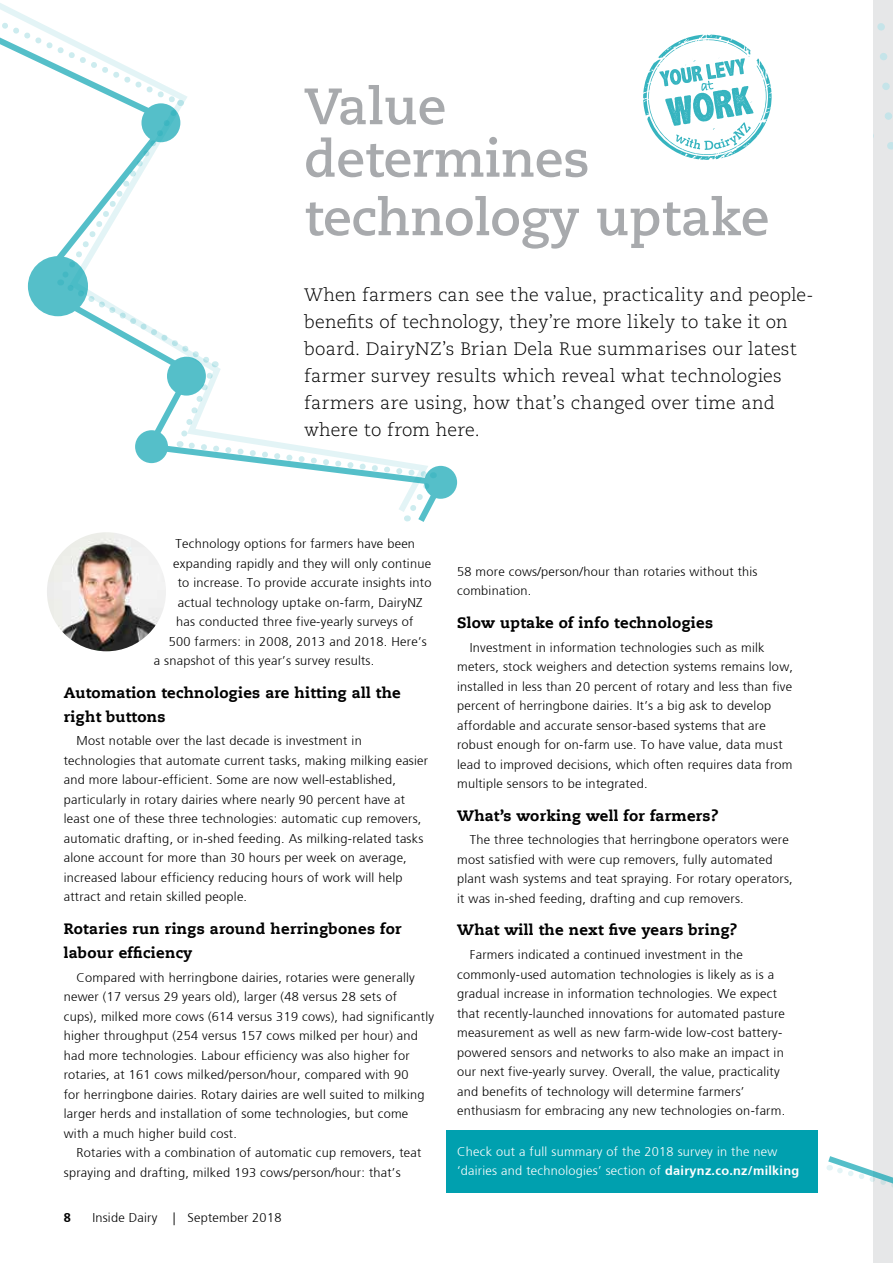
<style>
.page{position:relative;width:893px;height:1263px;background:#fff}
.page>*{position:absolute;margin:0;border:0;box-sizing:border-box;transform-origin:0 0}
.t1{font:700 51px/52.5px "Caecilia LT Std";color:#a8aaad}
.t2{font:300 18px/27px "Caecilia LT Std";letter-spacing:.01em;color:#000}
.t3{font:800 15px/24px "Caecilia LT Std";letter-spacing:.02em;color:#000}
.t4{font:300 12.75px/19.5px "Frutiger";letter-spacing:.02em;color:#000}
.t5{font:300 12.75px/19.5px "Frutiger";letter-spacing:.02em;color:#fff}
.t6{font:700 12.75px "Frutiger";color:#000}
.s1{font-weight:700}
</style>
<div class="page">
<div style="left:446px;top:1130px;width:371px;height:63px;background:#00a0af"></div>
<img style="left:47px;top:532px;width:119px;height:119px;border-radius:60px">
<div style="left:424px;top:466px;width:33px;height:33px;background:#55bfc9;border-radius:50%"></div>
<svg style="left:0;top:3px;width:435px;height:518px"></svg>
<div style="left:873px;top:0;width:20px;height:1263px;background:#e6e7e8"></div>
<svg style="left:873px;top:23px;width:20px;height:127px"></svg>
<svg style="left:827px;top:1156px;width:66px;height:31px"></svg>
<svg style="left:643px;top:34px;width:129px;height:126px"></svg>
<h1 class="t1" style="left:304px;top:81px;width:287px">Value determines</h1>
<h1 class="t1" style="left:304px;top:192px;width:466px">technology uptake</h1>
<p class="t2" style="left:304px;top:281px;width:511px">When farmers can see the value, practicality and people&shy;benefits of technology, they’re more likely to take it on board. DairyNZ’s Brian Dela Rue summarises our latest farmer survey results which reveal what technologies farmers are using, how that’s changed over time and where to from here.</p>
<p class="t4" style="left:176px;top:534px;width:241px">Technology options for farmers have been</p>
<p class="t4" style="left:173px;top:554px;width:259px">expanding rapidly and they will only continue</p>
<p class="t4" style="left:178px;top:573px;width:255px">to increase. To provide accurate insights into</p>
<p class="t4" style="left:178px;top:593px;width:246px">actual technology uptake on-farm, DairyNZ</p>
<p class="t4" style="left:176px;top:612px;width:239px">has conducted three five-yearly surveys of</p>
<p class="t4" style="left:169px;top:632px;width:260px">500 farmers: in 2008, 2013 and 2018. Here’s</p>
<p class="t4" style="left:154px;top:651px;width:222px">a snapshot of this year’s survey results.</p>
<p class="t3" style="left:64px;top:680px;width:339px">Automation technologies are hitting all the right buttons</p>
<p class="t4" style="left:64px;top:731px;width:366px;text-indent:13px">Most notable over the last decade is investment in technologies that automate current tasks, making milking easier and more labour-efficient. Some are now well-established, particularly in rotary dairies where nearly 90 percent have at least one of these three technologies: automatic cup removers, automatic drafting, or in-shed feeding. As milking-related tasks alone account for more than 30 hours per week on average, increased labour efficiency reducing hours of work will help attract and retain skilled people.</p>
<p class="t3" style="left:64px;top:917px;width:339px">Rotaries run rings around herringbones for labour efficiency</p>
<p class="t4" style="left:64px;top:968px;width:372px;text-indent:13px">Compared with herringbone dairies, rotaries were generally newer (17 versus 29 years old), larger (48 versus 28 sets of<br>cups), milked more cows (614 versus 319 cows), had significantly higher throughput (254 versus 157 cows milked per hour) and had more technologies. Labour efficiency was also higher for rotaries, at 161 cows milked/person/hour, compared with 90<br>for herringbone dairies. Rotary dairies are well suited to milking larger herds and installation of some technologies, but come with a much higher build cost.</p>
<p class="t4" style="left:64px;top:1143px;width:359px;text-indent:13px">Rotaries with a combination of automatic cup removers, teat spraying and drafting, milked 193 cows/person/hour: that’s</p>
<p class="t6" style="left:64px;top:1210px;width:9px">8</p>
<p class="t4" style="left:92px;top:1208px;width:191px">Inside Dairy | September 2018</p>
<p class="t4" style="left:457px;top:562px;width:302px">58 more cows/person/hour than rotaries without this combination.</p>
<p class="t3" style="left:457px;top:611px;width:257px">Slow uptake of info technologies</p>
<p class="t4" style="left:457px;top:638px;width:337px;text-indent:13px">Investment in information technologies such as milk meters, stock weighers and detection systems remains low, installed in less than 20 percent of rotary and less than five percent of herringbone dairies. It’s a big ask to develop affordable and accurate sensor-based systems that are robust enough for on-farm use. To have value, data must lead to improved decisions, which often requires data from multiple sensors to be integrated.</p>
<p class="t3" style="left:457px;top:803px;width:263px">What’s working well for farmers?</p>
<p class="t4" style="left:457px;top:830px;width:337px;text-indent:13px">The three technologies that herringbone operators were most satisfied with were cup removers, fully automated plant wash systems and teat spraying. For rotary operators, it was in-shed feeding, drafting and cup removers.</p>
<p class="t3" style="left:457px;top:918px;width:281px">What will the next five years bring?</p>
<p class="t4" style="left:457px;top:945px;width:330px;text-indent:13px">Farmers indicated a continued investment in the commonly-used automation technologies is likely as is a gradual increase in information technologies. We expect that recently-launched innovations for automated pasture measurement as well as new farm-wide low-cost battery&shy;powered sensors and networks to also make an impact in our next five-yearly survey. Overall, the value, practicality and benefits of technology will determine farmers’ enthusiasm for embracing any new technologies on-farm.</p>
<p class="t5" style="left:457px;top:1142px;width:344px">Check out a full summary of the 2018 survey in the new ‘dairies and technologies’ section of <span class="s1">dairynz.co.nz/milking</span></p>
</div>
